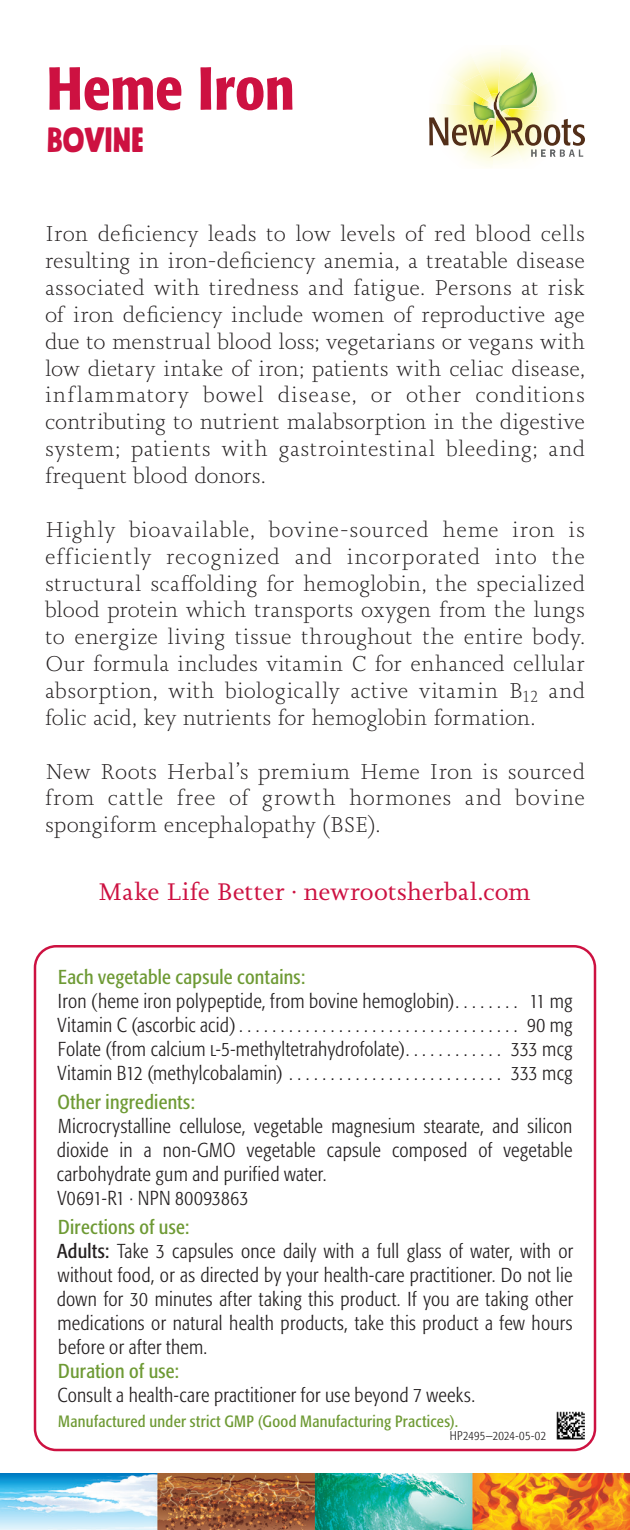
<style>
.page{position:relative;width:630px;height:1530px;background:#fff}
.page>*{position:absolute;margin:0;border:0;box-sizing:border-box;transform-origin:0 0}
.t1{font:500 condensed 60px "Formata";color:#cd1141}
.t2{font:35px "Mindset";color:#cd1141}
.Main_text{font:25px "Joanna Nova";color:#cd1141}
.Main_text-2{font:300 22.25px/26.8px "Joanna Nova";letter-spacing:.005em;color:#231f20;text-align:justify}
.t3{font:300 condensed 20px/24px "Formata";letter-spacing:.015em;color:#231f20;text-align:justify}
.t4{font:condensed 20px "Formata";letter-spacing:.015em;color:#6e9a34}
.Main_text-3{font:condensed 16.25px "Formata";letter-spacing:.02em;color:#6e9a34}
.Main_text-4{font:300 condensed 12.5px "Formata";letter-spacing:.02em;color:#231f20}
.s1{font-family:"Formata Light Cn SC";font-weight:400;font-stretch:normal}
.s2{font-weight:400}
</style>
<div class="page">
<div style="left:34px;top:945px;width:562px;height:506px;border:2px solid #cd1141;border-radius:21px"></div>
<img style="left:0;top:1474px;width:630px;height:56px">
<img style="left:557px;top:1412px;width:28px;height:28px">
<svg style="left:429px;top:49px;width:156px;height:118px"></svg>
<img style="left:487px;top:96px;width:18px;height:14px">
<img style="left:487px;top:110px;width:15px;height:5px">
<p class="t1" style="left:47px;top:52px;width:250px">Heme Iron</p>
<p class="t2" style="left:47px;top:116px;width:33px">BOVINE</p>
<p class="Main_text-2" style="left:45px;top:220px;width:542px">Iron deficiency leads to low levels of red blood cells resulting in iron-deficiency anemia, a treatable disease associated with tiredness and fatigue. Persons at risk of iron deficiency include women of reproductive age due to menstrual blood loss; vegetarians or vegans with low dietary intake of iron; patients with celiac disease, inflammatory bowel disease, or other conditions contributing to nutrient malabsorption in the digestive system; patients with gastrointestinal bleeding; and frequent blood donors.</p>
<p class="Main_text-2" style="left:45px;top:516px;width:542px">Highly bioavailable, bovine-sourced heme iron is efficiently recognized and incorporated into the structural scaffolding for hemoglobin, the specialized blood protein which transports oxygen from the lungs to energize living tissue throughout the entire body.<br>Our formula includes vitamin C for enhanced cellular absorption, with biologically active vitamin B<sub>12</sub> and folic acid, key nutrients for hemoglobin formation.</p>
<p class="Main_text-2" style="left:45px;top:758px;width:542px">New Roots Herbal’s premium Heme Iron is sourced from cattle free of growth hormones and bovine spongiform encephalopathy (BSE).</p>
<p class="Main_text" style="left:98px;top:875px;width:435px">Make Life Better · newrootsherbal.com</p>
<p class="t4" style="left:58px;top:966px;width:249px">Each vegetable capsule contains:</p>
<p class="t3" style="left:58px;top:990px;width:516px">Iron (heme iron polypeptide, from bovine hemoglobin) . . . . . . . 11 mg</p>
<p class="t3" style="left:58px;top:1014px;width:516px">Vitamin C (ascorbic acid) . . . . . . . . . . . . . . . . . . . . . . . . . . . . . . . . . 90 mg</p>
<p class="t3" style="left:58px;top:1038px;width:516px">Folate (from calcium <span class="s1">l</span>‑5‑methyltetrahydrofolate) . . . . . . . . . . . 333 mcg</p>
<p class="t3" style="left:58px;top:1062px;width:516px">Vitamin B12 (methylcobalamin) . . . . . . . . . . . . . . . . . . . . . . . . . 333 mcg</p>
<p class="t4" style="left:57px;top:1091px;width:139px">Other ingredients:</p>
<p class="t3" style="left:57px;top:1115px;width:517px">Microcrystalline cellulose, vegetable magnesium stearate, and silicon dioxide in a non‑GMO vegetable capsule composed of vegetable carbohydrate gum and purified water.</p>
<p class="t3" style="left:58px;top:1187px;width:192px">V0691-R1 · NPN 80093863</p>
<p class="t4" style="left:58px;top:1216px;width:133px">Directions of use:</p>
<p class="t3" style="left:57px;top:1240px;width:518px"><span class="s2">Adults:</span> Take 3 capsules once daily with a full glass of water, with or without food, or as directed by your health-care practitioner. Do not lie down for 30 minutes after taking this product. If you are taking other medications or natural health products, take this product a few hours before or after them.</p>
<p class="t4" style="left:58px;top:1360px;width:123px">Duration of use:</p>
<p class="t3" style="left:57px;top:1384px;width:417px">Consult a health-care practitioner for use beyond 7 weeks.</p>
<p class="Main_text-3" style="left:58px;top:1412px;width:402px">Manufactured under strict GMP (Good Manufacturing Practices).</p>
<p class="Main_text-4" style="left:450px;top:1428px;width:98px">HP2495—2024-05-02</p>
</div>
